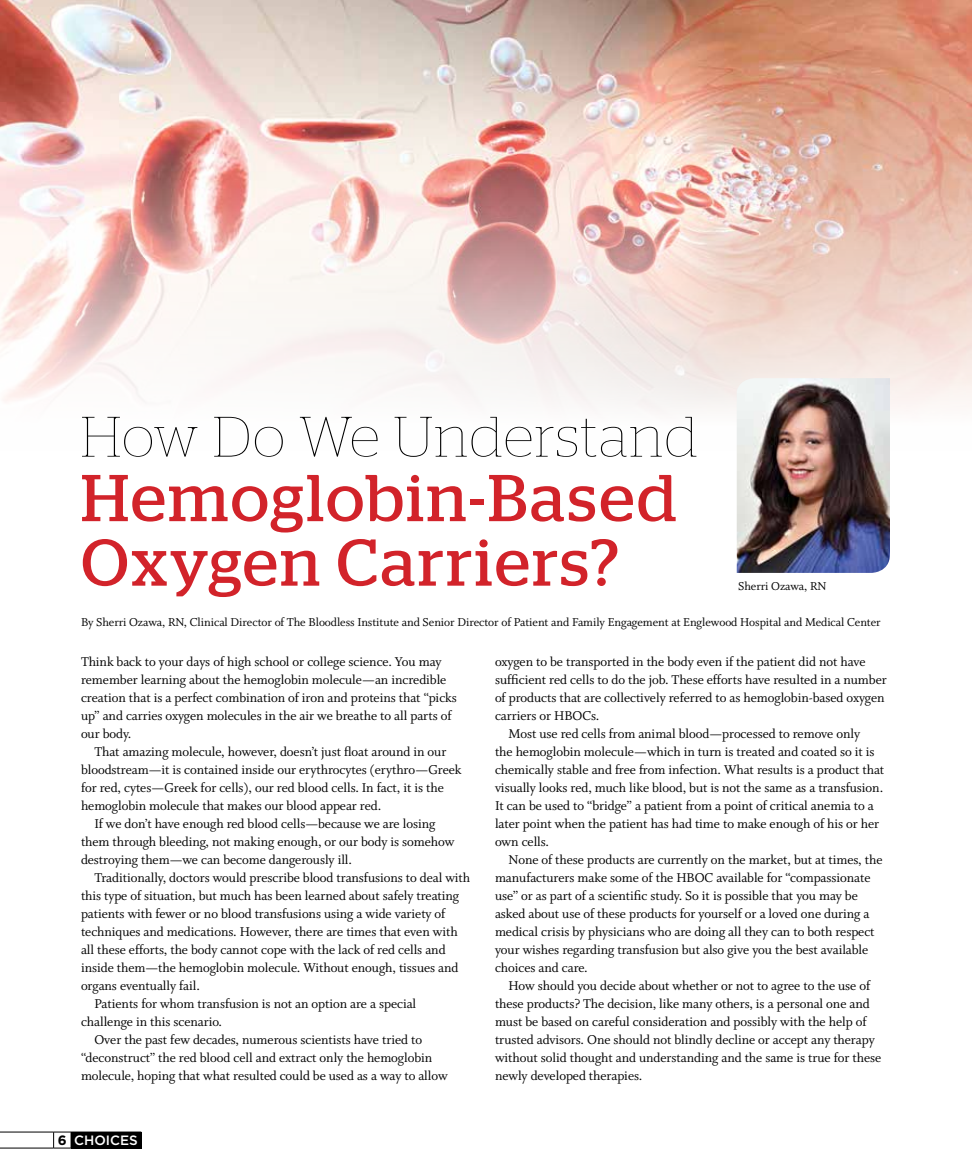
<style>
.page{position:relative;width:972px;height:1175px;background:#fff}
.page>*{position:absolute;margin:0;border:0;box-sizing:border-box;transform-origin:0 0}
.t1{font:66px/64.5px "Stag";letter-spacing:.04em;color:#d2232a}
.t2{font:100 56.85px "Stag";letter-spacing:.03em;color:#000}
.t3{font:14.25px/18px "Whitman Roman LF";letter-spacing:-.005em;color:#000}
.t4{font:500 13.5px "Gotham";color:#fff}
.t5{font:12.75px "Whitman Roman LF";letter-spacing:-.005em;color:#000}
.s1{font-weight:700;color:#000}
</style>
<div class="page">
<img style="left:0;top:0;width:972px;height:411px">
<img style="left:737px;top:378px;width:153px;height:195px">
<div style="left:71px;top:1132px;width:70px;height:16px;background:#000"></div>
<hr style="left:0;top:1131px;width:54px;height:1px;background:#000">
<hr style="left:71px;top:1131px;width:70px;height:1px;background:#000">
<svg style="left:141px;top:1132px;width:1px;height:15px"></svg>
<hr style="left:0;top:1147px;width:54px;height:1px;background:#000">
<svg style="left:53px;top:1131px;width:19px;height:17px"></svg>
<hr style="left:71px;top:1147px;width:70px;height:1px;background:#000">
<h2 class="t2" style="left:81px;top:415px;width:618px">How Do We Understand</h2>
<h1 class="t1" style="left:81px;top:465px;width:597px">Hemoglobin-Based<br>Oxygen Carriers?</h1>
<p class="t5" style="left:81px;top:615px;width:801px">By Sherri Ozawa, RN, Clinical Director of The Bloodless Institute and Senior Director of Patient and Family Engagement at Englewood Hospital and Medical Center</p>
<p class="t3" style="left:81px;top:653px;width:377px">Think back to your days of high school or college science. You may remember learning about the hemoglobin molecule—an incredible creation that is a perfect combination of iron and proteins that “picks up” and carries oxygen molecules in the air we breathe to all parts of our body.</p>
<p class="t3" style="left:94px;top:743px;width:353px">That amazing molecule, however, doesn’t just float around in our</p>
<p class="t3" style="left:81px;top:761px;width:382px">bloodstream—it is contained inside our erythrocytes (erythro—Greek</p>
<p class="t3" style="left:81px;top:779px;width:365px">for red, cytes—Greek for cells), our red blood cells. In fact, it is the</p>
<p class="t3" style="left:81px;top:797px;width:302px">hemoglobin molecule that makes our blood appear red.</p>
<p class="t3" style="left:94px;top:815px;width:342px">If we don’t have enough red blood cells—because we are losing</p>
<p class="t3" style="left:81px;top:833px;width:375px">them through bleeding, not making enough, or our body is somehow</p>
<p class="t3" style="left:81px;top:851px;width:273px">destroying them—we can become dangerously ill.</p>
<p class="t3" style="left:94px;top:869px;width:377px">Traditionally, doctors would prescribe blood transfusions to deal with</p>
<p class="t3" style="left:81px;top:887px;width:380px">this type of situation, but much has been learned about safely treating</p>
<p class="t3" style="left:81px;top:905px;width:366px">patients with fewer or no blood transfusions using a wide variety of</p>
<p class="t3" style="left:81px;top:923px;width:378px">techniques and medications. However, there are times that even with</p>
<p class="t3" style="left:81px;top:941px;width:366px">all these efforts, the body cannot cope with the lack of red cells and</p>
<p class="t3" style="left:81px;top:959px;width:379px">inside them—the hemoglobin molecule. Without enough, tissues and</p>
<p class="t3" style="left:81px;top:977px;width:120px">organs eventually fail.</p>
<p class="t3" style="left:94px;top:995px;width:323px">Patients for whom transfusion is not an option are a special</p>
<p class="t3" style="left:81px;top:1013px;width:143px">challenge in this scenario.</p>
<p class="t3" style="left:94px;top:1031px;width:329px">Over the past few decades, numerous scientists have tried to</p>
<p class="t3" style="left:81px;top:1049px;width:353px">“deconstruct” the red blood cell and extract only the hemoglobin</p>
<p class="t3" style="left:81px;top:1067px;width:368px">molecule, hoping that what resulted could be used as a way to allow</p>
<p class="t5" style="left:738px;top:579px;width:90px">Sherri Ozawa, RN</p>
<p class="t3" style="left:495px;top:653px;width:372px">oxygen to be transported in the body even if the patient did not have</p>
<p class="t3" style="left:495px;top:671px;width:393px">sufficient red cells to do the job. These efforts have resulted in a number</p>
<p class="t3" style="left:495px;top:689px;width:391px">of products that are collectively referred to as hemoglobin-based oxygen</p>
<p class="t3" style="left:495px;top:707px;width:106px">carriers or HBOCs.</p>
<p class="t3" style="left:508px;top:725px;width:353px">Most use red cells from animal blood—processed to remove only</p>
<p class="t3" style="left:495px;top:743px;width:381px">the hemoglobin molecule—which in turn is treated and coated so it is</p>
<p class="t3" style="left:495px;top:761px;width:391px">chemically stable and free from infection. What results is a product that</p>
<p class="t3" style="left:495px;top:779px;width:390px">visually looks red, much like blood, but is not the same as a transfusion.</p>
<p class="t3" style="left:495px;top:797px;width:380px">It can be used to “bridge” a patient from a point of critical anemia to a</p>
<p class="t3" style="left:495px;top:815px;width:386px">later point when the patient has had time to make enough of his or her</p>
<p class="t3" style="left:495px;top:833px;width:56px">own cells.</p>
<p class="t3" style="left:508px;top:851px;width:376px">None of these products are currently on the market, but at times, the</p>
<p class="t3" style="left:495px;top:869px;width:377px">manufacturers make some of the HBOC available for “compassionate</p>
<p class="t3" style="left:495px;top:887px;width:364px">use” or as part of a scientific study. So it is possible that you may be</p>
<p class="t3" style="left:495px;top:905px;width:376px">asked about use of these products for yourself or a loved one during a</p>
<p class="t3" style="left:495px;top:923px;width:381px">medical crisis by physicians who are doing all they can to both respect</p>
<p class="t3" style="left:495px;top:941px;width:375px">your wishes regarding transfusion but also give you the best available</p>
<p class="t3" style="left:495px;top:959px;width:94px">choices and care.</p>
<p class="t3" style="left:508px;top:977px;width:363px">How should you decide about whether or not to agree to the use of</p>
<p class="t3" style="left:495px;top:995px;width:376px">these products? The decision, like many others, is a personal one and</p>
<p class="t3" style="left:495px;top:1013px;width:373px">must be based on careful consideration and possibly with the help of</p>
<p class="t3" style="left:495px;top:1031px;width:381px">trusted advisors. One should not blindly decline or accept any therapy</p>
<p class="t3" style="left:495px;top:1049px;width:388px">without solid thought and understanding and the same is true for these</p>
<p class="t3" style="left:495px;top:1067px;width:149px">newly developed therapies.</p>
<p class="t4" style="left:58px;top:1131px;width:82px"><span class="s1">6</span> CHOICES</p>
</div>
